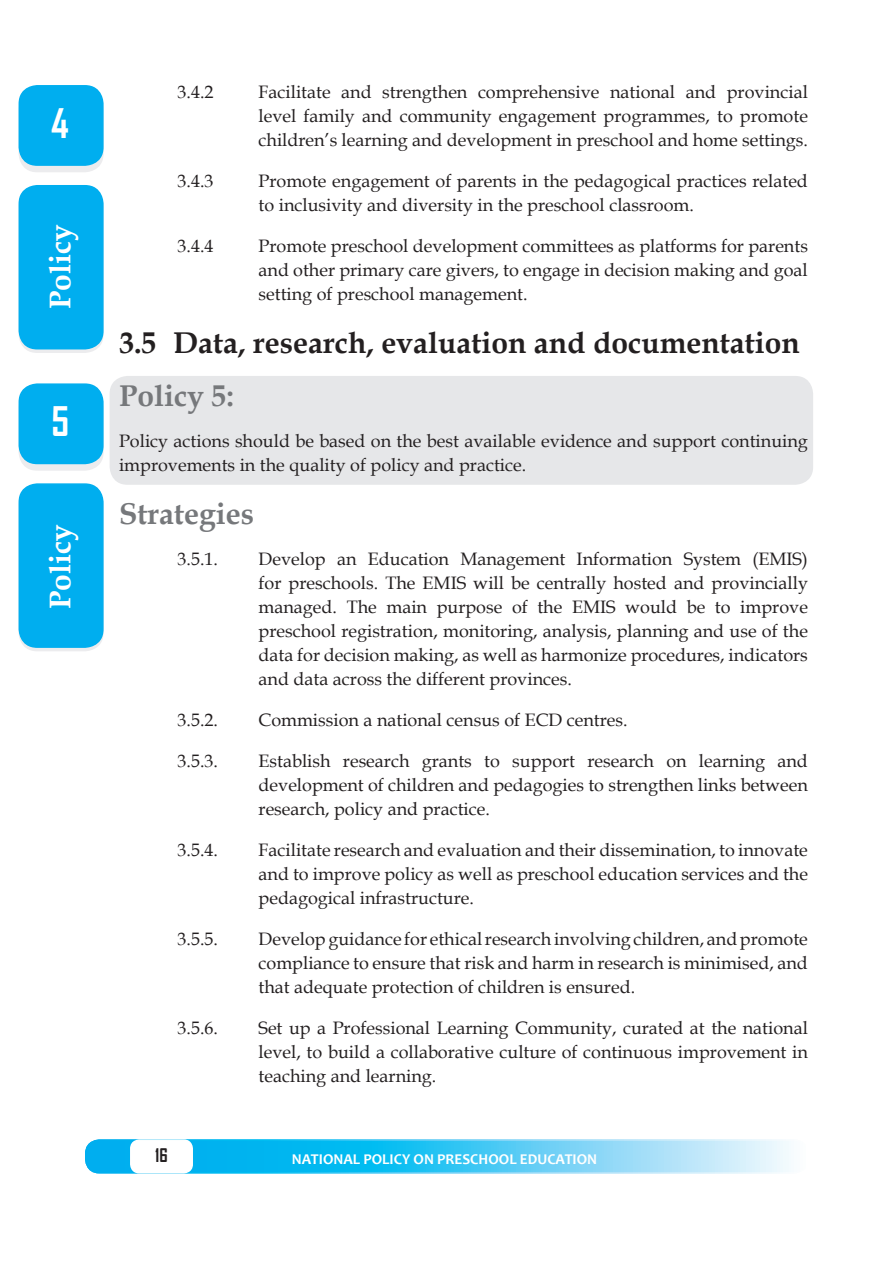
<style>
.page{position:relative;width:893px;height:1263px;background:#fff}
.page>*{position:absolute;margin:0;border:0;box-sizing:border-box;transform-origin:0 0}
.t1{font:700 39px "Agency FB";color:#fff}
.t2{font:700 30px "Book Antiqua";color:#231f20}
.t3{font:700 30px "Book Antiqua";color:#76787b}
.t4{font:700 30px "Book Antiqua";color:#fff}
.t5{font:18px/24px "Book Antiqua";color:#231f20;text-align:justify}
.t6{font:700 18px "Agency FB";color:#231f20}
.t7{font:700 15px "Book Antiqua";color:#fff}
.t8{font:700 15px "Candara";color:#fff}
.s1{font-family:"Book Antiqua"}
</style>
<div class="page">
<div style="left:110px;top:376px;width:703px;height:109px;background:#e6e7e9;border-radius:18px"></div>
<svg style="left:86px;top:1142px;width:705px;height:31px;background:#51cbf4"></svg>
<div style="left:85px;top:1139px;width:723px;height:34px;border:2px solid #fff;border-radius:14px"></div>
<div style="left:131px;top:1140px;width:61px;height:33px;background:#fff;border-radius:9px"></div>
<div style="left:130px;top:1139px;width:63px;height:34px;border:2px solid #fff;border-radius:9px"></div>
<div style="left:19px;top:92px;width:84px;height:80px;background:#ececee;border-radius:18px"></div>
<div style="left:19px;top:91px;width:85px;height:81px;border:2px solid #ececee;border-radius:18px"></div>
<svg style="left:19px;top:391px;width:84px;height:79px"></svg>
<div style="left:19px;top:390px;width:85px;height:81px;border:2px solid #ececee;border-radius:18px"></div>
<div style="left:19px;top:86px;width:84px;height:79px;background:#00aeef;border-radius:18px"></div>
<div style="left:19px;top:85px;width:85px;height:81px;border:2px solid #00aeef;border-radius:18px"></div>
<div style="left:19px;top:384px;width:84px;height:79px;background:#00aeef;border-radius:18px"></div>
<div style="left:19px;top:383px;width:85px;height:81px;border:2px solid #00aeef;border-radius:18px"></div>
<div style="left:19px;top:186px;width:84px;height:163px;background:#00aeef;border-radius:18px"></div>
<div style="left:19px;top:185px;width:85px;height:164px;border:2px solid #00aeef;border-radius:18px"></div>
<div style="left:19px;top:484px;width:84px;height:163px;background:#00aeef;border-radius:18px"></div>
<div style="left:19px;top:483px;width:85px;height:165px;border:2px solid #00aeef;border-radius:18px"></div>
<p class="t1" style="left:51px;top:99px;width:19px">4</p>
<p class="t4" style="left:40px;top:309px;width:86px;rotate:-90deg">Policy</p>
<p class="t1" style="left:51px;top:397px;width:19px">5</p>
<p class="t4" style="left:40px;top:609px;width:86px;rotate:-90deg">Policy</p>
<p class="t5" style="left:178px;top:80px;width:37px">3.4.2</p>
<p class="t5" style="left:259px;top:80px;width:551px">Facilitate and strengthen comprehensive national and provincial level family and community engagement programmes, to promote children’s learning and development in preschool and home settings.</p>
<p class="t5" style="left:178px;top:169px;width:37px">3.4.3</p>
<p class="t5" style="left:259px;top:169px;width:551px">Promote engagement of parents in the pedagogical practices related to inclusivity and diversity in the preschool classroom.</p>
<p class="t5" style="left:178px;top:234px;width:37px">3.4.4</p>
<p class="t5" style="left:259px;top:234px;width:551px">Promote preschool development committees as platforms for parents and other primary care givers, to engage in decision making and goal setting of preschool management.</p>
<p class="t2" style="left:119px;top:323px;width:682px">3.5 Data, research, evaluation and documentation</p>
<p class="t3" style="left:119px;top:376px;width:116px">Policy 5:</p>
<p class="t5" style="left:119px;top:429px;width:690px">Policy actions should be based on the best available evidence and support continuing improvements in the quality of policy and practice.</p>
<p class="t3" style="left:119px;top:494px;width:136px">Strategies</p>
<p class="t5" style="left:178px;top:547px;width:42px">3.5.1.</p>
<p class="t5" style="left:259px;top:547px;width:551px">Develop an Education Management Information System (EMIS) for preschools. The EMIS will be centrally hosted and provincially managed. The main purpose of the EMIS would be to improve preschool registration, monitoring, analysis, planning and use of the data for decision making, as well as harmonize procedures, indicators and data across the different provinces.</p>
<p class="t5" style="left:178px;top:708px;width:42px">3.5.2.</p>
<p class="t5" style="left:259px;top:708px;width:371px">Commission a national census of ECD centres.</p>
<p class="t5" style="left:178px;top:749px;width:42px">3.5.3.</p>
<p class="t5" style="left:259px;top:749px;width:551px">Establish research grants to support research on learning and development of children and pedagogies to strengthen links between research, policy and practice.</p>
<p class="t5" style="left:178px;top:838px;width:42px">3.5.4.</p>
<p class="t5" style="left:259px;top:838px;width:551px">Facilitate research and evaluation and their dissemination, to innovate and to improve policy as well as preschool education services and the pedagogical infrastructure.</p>
<p class="t5" style="left:178px;top:927px;width:42px">3.5.5.</p>
<p class="t5" style="left:259px;top:927px;width:551px">Develop guidance for ethical research involving children, and promote compliance to ensure that risk and harm in research is minimised, and that adequate protection of children is ensured.</p>
<p class="t5" style="left:178px;top:1016px;width:42px">3.5.6.</p>
<p class="t5" style="left:259px;top:1016px;width:551px">Set up a Professional Learning Community, curated at the national level, to build a collaborative culture of continuous improvement in teaching and learning.</p>
<p class="t6" style="left:153px;top:1144px;width:17px"><span class="s1">1</span>1 6</p>
<p class="t7" style="left:251px;top:1146px;width:377px">NATIONAL POLICY ON PRESCHOOL EDUCATION</p>
<p class="t8" style="left:292px;top:1150px;width:307px">NATIONAL POLICY ON PRESCHOOL EDUCATION</p>
</div>
